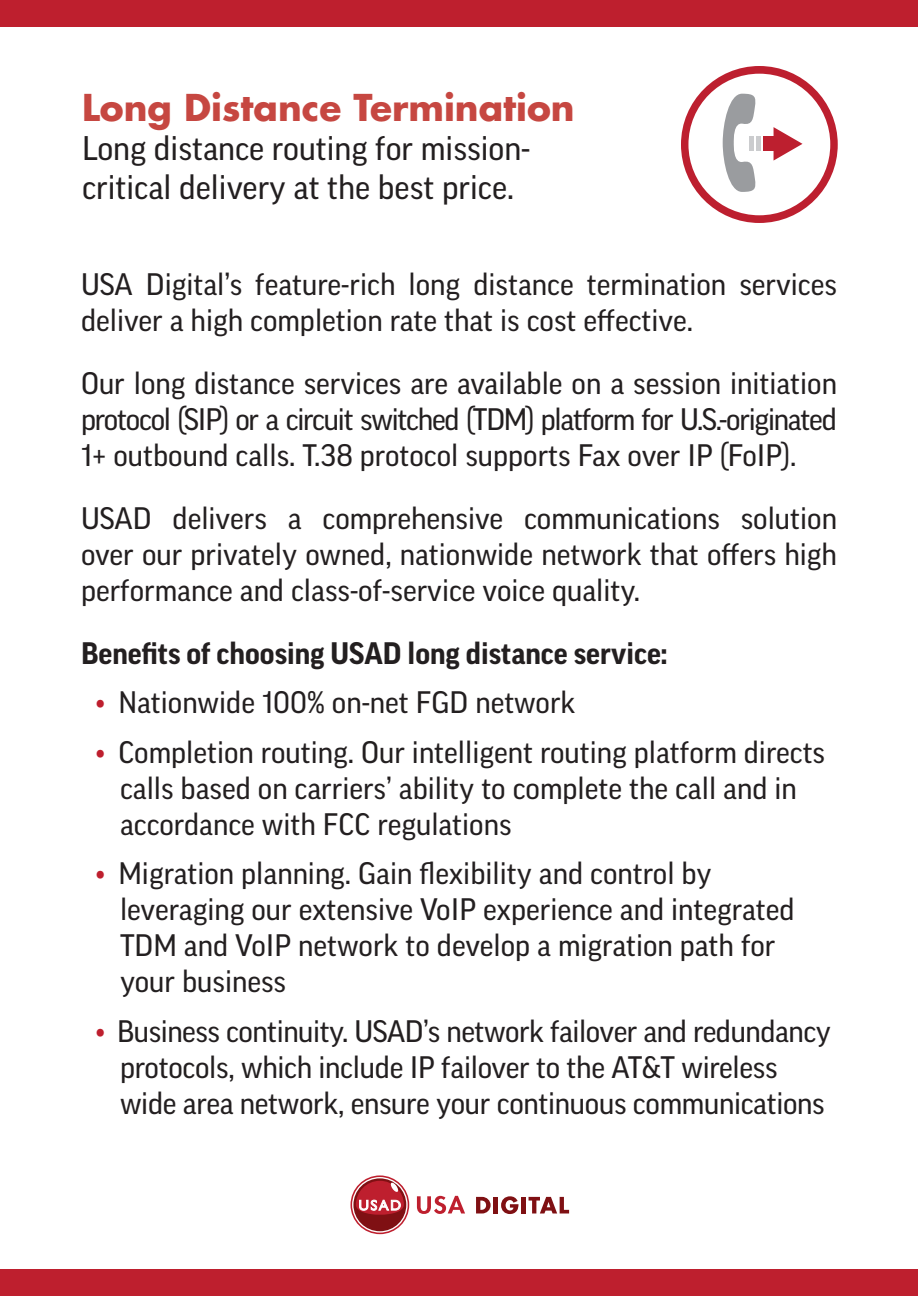
<style>
.page{position:relative;width:918px;height:1296px;background:#fff}
.page>*{position:absolute;margin:0;border:0;box-sizing:border-box;transform-origin:0 0}
.t1{font:700 36px "Futura";color:#c64741}
.t2{font:33px/39px "Good OT";color:#231f20}
.t3{font:30px/36px "Good OT";color:#231f20}
.t4{font:700 30px "Good OT";color:#231f20}
.s1{color:#be1f2e}
</style>
<div class="page">
<svg style="left:681px;top:66px;width:157px;height:157px"></svg>
<div style="left:764px;top:136px;width:24px;height:15px;background:#bd1f2f"></div>
<div style="left:756px;top:136px;width:5px;height:15px;background:#cbccce"></div>
<div style="left:749px;top:136px;width:5px;height:15px;background:#cbccce"></div>
<svg style="left:417px;top:1196px;width:48px;height:18px"></svg>
<svg style="left:476px;top:1197px;width:15px;height:16px"></svg>
<hr style="left:494px;top:1197px;width:4px;height:16px;background:#7f1013">
<svg style="left:501px;top:1196px;width:17px;height:18px"></svg>
<hr style="left:522px;top:1197px;width:4px;height:16px;background:#7f1013">
<svg style="left:529px;top:1197px;width:40px;height:16px"></svg>
<svg style="left:351px;top:1175px;width:58px;height:59px"></svg>
<div style="left:0;top:0;width:918px;height:27px;background:#be1f2e"></div>
<div style="left:0;top:1269px;width:918px;height:27px;background:#be1f2e"></div>
<p class="t1" style="left:82px;top:82px;width:494px">Long Distance Termination</p>
<p class="t2" style="left:82px;top:129px;width:450px">Long distance routing for mission&shy;critical delivery at the best price.</p>
<p class="t3" style="left:81px;top:266px;width:757px">USA Digital’s feature-rich long distance termination services deliver a high completion rate that is cost effective.</p>
<p class="t3" style="left:81px;top:365px;width:758px;text-align:justify">Our long distance services are available on a session initiation protocol (SIP) or a circuit switched (TDM) platform for U.S.-originated 1+ outbound calls. T.38 protocol supports Fax over IP (FoIP).</p>
<p class="t3" style="left:81px;top:500px;width:758px;text-align:justify">USAD delivers a comprehensive communications solution over our privately owned, nationwide network that offers high performance and class-of-service voice quality.</p>
<p class="t4" style="left:81px;top:636px;width:588px">Benefits of choosing USAD long distance service:</p>
<p class="t3" style="left:96px;top:685px;width:481px"><span class="s1">•</span> Nationwide 100% on-net FGD network</p>
<p class="t3" style="left:120px;top:734px;width:707px;text-indent:-24px"><span class="s1">•</span> Completion routing. Our intelligent routing platform directs calls based on carriers’ ability to complete the call and in accordance with FCC regulations</p>
<p class="t3" style="left:120px;top:856px;width:676px;text-indent:-24px"><span class="s1">•</span> Migration planning. Gain flexibility and control by leveraging our extensive VoIP experience and integrated TDM and VoIP network to develop a migration path for your business</p>
<p class="t3" style="left:120px;top:1013px;width:712px;text-indent:-24px"><span class="s1">•</span> Business continuity. USAD’s network failover and redundancy protocols, which include IP failover to the AT&amp;T wireless wide area network, ensure your continuous communications</p>
</div>
